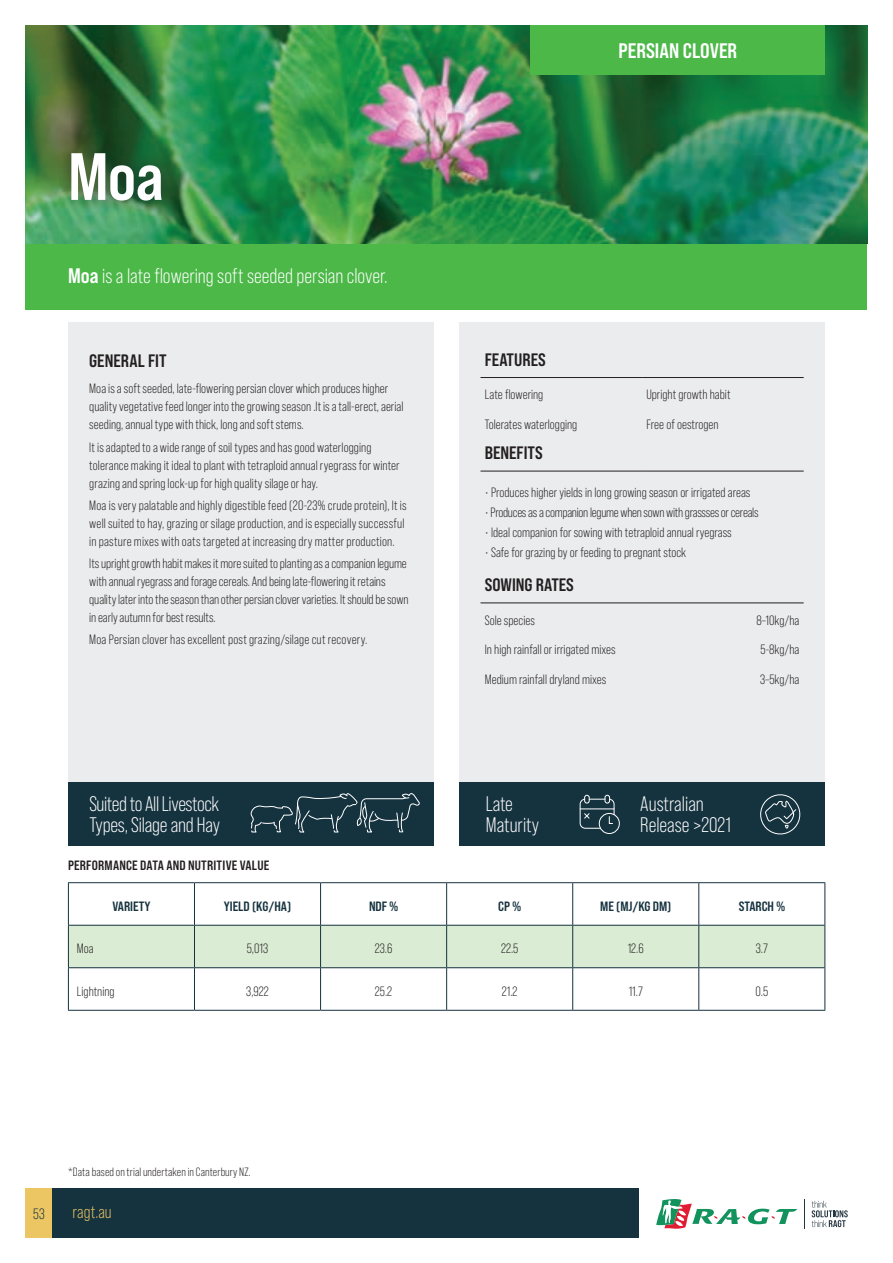
<style>
.page{position:relative;width:893px;height:1263px;background:#fff}
.page>*{position:absolute;margin:0;border:0;box-sizing:border-box;transform-origin:0 0}
.t1{font:66.75px "Bebas Neue Pro Sm E Bd";color:#fff}
.t2{font:21px/21px "Bebas Neue Pro";letter-spacing:-.005em;color:#fff}
.t3{font:21px "Bebas Neue Pro Sm E Bd";color:#fff}
.t4{font:18px "Bebas Neue Pro Sm E Bd";color:#231f20}
.t5{font:18px "Bebas Neue Pro";color:#ecc663}
.t6{font:15px "Bebas Neue Pro";color:#15323f}
.t7{font:13.5px/18px "Bebas Neue Pro";color:#231f20}
.t8{font:13.5px "Bebas Neue Pro";letter-spacing:-.02em;color:#231f20}
.t9{font:13.5px "Bebas Neue Pro Sm E Bd";color:#15323f}
.t10{font:13.5px "Bebas Neue Pro Sm E Bd";letter-spacing:.015em;color:#231f20}
.t11{font:12px "Bebas Neue Pro";letter-spacing:.01em;color:#231f20}
.s1{font-family:"Bebas Neue Pro Sm E Bd"}
</style>
<div class="page">
<svg style="left:69px;top:883px;width:755px;height:127px"></svg>
<div style="left:69px;top:926px;width:755px;height:41px;background:#daecd4"></div>
<hr style="left:68px;top:882px;width:126px;height:1px;background:#15323f">
<hr style="left:68px;top:883px;width:1px;height:42px;background:#15323f">
<hr style="left:194px;top:882px;width:127px;height:1px;background:#15323f">
<hr style="left:194px;top:883px;width:1px;height:42px;background:#15323f">
<hr style="left:321px;top:882px;width:126px;height:1px;background:#15323f">
<hr style="left:320px;top:883px;width:1px;height:42px;background:#15323f">
<hr style="left:447px;top:882px;width:126px;height:1px;background:#15323f">
<hr style="left:446px;top:883px;width:1px;height:42px;background:#15323f">
<hr style="left:573px;top:882px;width:126px;height:1px;background:#15323f">
<hr style="left:572px;top:883px;width:1px;height:42px;background:#15323f">
<hr style="left:699px;top:882px;width:126px;height:1px;background:#15323f">
<hr style="left:698px;top:883px;width:1px;height:42px;background:#15323f">
<hr style="left:824px;top:883px;width:1px;height:42px;background:#15323f">
<hr style="left:68px;top:925px;width:126px;height:1px;background:#15323f">
<hr style="left:68px;top:925px;width:1px;height:42px;background:#15323f">
<hr style="left:194px;top:925px;width:127px;height:1px;background:#15323f">
<hr style="left:194px;top:925px;width:1px;height:42px;background:#15323f">
<hr style="left:321px;top:925px;width:126px;height:1px;background:#15323f">
<hr style="left:320px;top:925px;width:1px;height:42px;background:#15323f">
<hr style="left:447px;top:925px;width:126px;height:1px;background:#15323f">
<hr style="left:446px;top:925px;width:1px;height:42px;background:#15323f">
<hr style="left:573px;top:925px;width:126px;height:1px;background:#15323f">
<hr style="left:572px;top:925px;width:1px;height:42px;background:#15323f">
<hr style="left:699px;top:925px;width:126px;height:1px;background:#15323f">
<hr style="left:698px;top:925px;width:1px;height:42px;background:#15323f">
<hr style="left:824px;top:925px;width:1px;height:42px;background:#15323f">
<hr style="left:68px;top:967px;width:126px;height:1px;background:#15323f">
<hr style="left:68px;top:968px;width:1px;height:42px;background:#15323f">
<hr style="left:194px;top:967px;width:127px;height:1px;background:#15323f">
<hr style="left:194px;top:968px;width:1px;height:42px;background:#15323f">
<hr style="left:321px;top:967px;width:126px;height:1px;background:#15323f">
<hr style="left:320px;top:968px;width:1px;height:42px;background:#15323f">
<hr style="left:447px;top:967px;width:126px;height:1px;background:#15323f">
<hr style="left:446px;top:968px;width:1px;height:42px;background:#15323f">
<hr style="left:573px;top:967px;width:126px;height:1px;background:#15323f">
<hr style="left:572px;top:968px;width:1px;height:42px;background:#15323f">
<hr style="left:699px;top:967px;width:126px;height:1px;background:#15323f">
<hr style="left:698px;top:968px;width:1px;height:42px;background:#15323f">
<hr style="left:824px;top:968px;width:1px;height:42px;background:#15323f">
<hr style="left:68px;top:1010px;width:126px;height:1px;background:#15323f">
<hr style="left:194px;top:1010px;width:127px;height:1px;background:#15323f">
<hr style="left:321px;top:1010px;width:126px;height:1px;background:#15323f">
<hr style="left:447px;top:1010px;width:126px;height:1px;background:#15323f">
<hr style="left:573px;top:1010px;width:126px;height:1px;background:#15323f">
<hr style="left:699px;top:1010px;width:126px;height:1px;background:#15323f">
<img style="left:26px;top:26px;width:841px;height:218px">
<div style="left:57px;top:139px;width:118px;height:75px;background:#231f20;opacity:.6"></div>
<div style="left:26px;top:244px;width:841px;height:65px;background:#4cb848"></div>
<div style="left:68px;top:322px;width:366px;height:461px;background:#ebeced"></div>
<div style="left:459px;top:322px;width:366px;height:475px;background:#ebeced"></div>
<hr style="left:480px;top:471px;width:162px;height:1px;background:#231f20">
<hr style="left:642px;top:471px;width:162px;height:1px;background:#231f20">
<hr style="left:480px;top:602px;width:162px;height:1px;background:#231f20">
<hr style="left:642px;top:602px;width:162px;height:1px;background:#231f20">
<hr style="left:480px;top:377px;width:162px;height:1px;background:#231f20">
<hr style="left:642px;top:377px;width:162px;height:1px;background:#231f20">
<div style="left:531px;top:26px;width:294px;height:49px;background:#4cb848"></div>
<div style="left:459px;top:783px;width:366px;height:63px;background:#15323f"></div>
<div style="left:68px;top:783px;width:366px;height:63px;background:#15323f"></div>
<svg style="left:251px;top:793px;width:168px;height:39px"></svg>
<div style="left:584px;top:795px;width:6px;height:8px;border:1px solid #fff;border-radius:2px"></div>
<div style="left:605px;top:795px;width:5px;height:8px;border:1px solid #fff;border-radius:2px"></div>
<div style="left:599px;top:813px;width:21px;height:21px;border:1px solid #fff;border-radius:50%"></div>
<svg style="left:580px;top:798px;width:35px;height:31px"></svg>
<svg style="left:760px;top:794px;width:40px;height:40px"></svg>
<div style="left:52px;top:1188px;width:587px;height:49px;background:#15323f"></div>
<div style="left:26px;top:1188px;width:26px;height:49px;background:#ecc663"></div>
<svg style="left:656px;top:1199px;width:141px;height:29px"></svg>
<svg style="left:812px;top:1201px;width:36px;height:26px"></svg>
<svg style="left:804px;top:1199px;width:1px;height:29px"></svg>
<p class="t1" style="left:68px;top:137px;width:97px">Moa</p>
<p class="t2" style="left:68px;top:265px;width:321px"><span class="s1">Moa</span> is a late flowering soft seeded persian clover.</p>
<p class="t4" style="left:89px;top:350px;width:79px">GENERAL FIT</p>
<p class="t7" style="left:89px;top:380px;width:316px">Moa is a soft seeded, late-flowering persian clover which produces higher quality vegetative feed longer into the growing season .It is a tall-erect, aerial seeding, annual type with thick, long and soft stems.</p>
<p class="t7" style="left:89px;top:438px;width:312px">It is adapted to a wide range of soil types and has good waterlogging tolerance making it ideal to plant with tetraploid annual ryegrass for winter grazing and spring lock-up for high quality silage or hay.</p>
<p class="t7" style="left:89px;top:496px;width:319px">Moa is very palatable and highly digestible feed (20-23% crude protein), It is well suited to hay, grazing or silage production, and is especially successful in pasture mixes with oats targeted at increasing dry matter production.</p>
<p class="t7" style="left:89px;top:554px;width:321px">Its upright growth habit makes it more suited to planting as a companion legume with annual ryegrass and forage cereals. And being late-flowering it retains quality later into the season than other persian clover varieties. It should be sown in early autumn for best results.</p>
<p class="t7" style="left:89px;top:631px;width:279px">Moa Persian clover has excellent post grazing/silage cut recovery.</p>
<p class="t2" style="left:89px;top:794px;width:132px">Suited to All Livestock<br>Types, Silage and Hay</p>
<p class="t10" style="left:68px;top:857px;width:203px">PERFORMANCE DATA AND NUTRITIVE VALUE</p>
<p class="t3" style="left:618px;top:38px;width:120px">PERSIAN CLOVER</p>
<p class="t4" style="left:485px;top:349px;width:63px">FEATURES</p>
<p class="t7" style="left:485px;top:385px;width:60px">Late flowering</p>
<p class="t7" style="left:646px;top:385px;width:86px">Upright growth habit</p>
<p class="t7" style="left:485px;top:415px;width:94px">Tolerates waterlogging</p>
<p class="t7" style="left:646px;top:415px;width:74px">Free of oestrogen</p>
<p class="t4" style="left:485px;top:442px;width:60px">BENEFITS</p>
<p class="t7" style="left:485px;top:483px;width:267px">• Produces higher yields in long growing season or irrigated areas</p>
<p class="t8" style="left:485px;top:504px;width:275px">• Produces as a companion legume when sown with grassses or cereals</p>
<p class="t7" style="left:485px;top:523px;width:248px">• Ideal companion for sowing with tetraploid annual ryegrass</p>
<p class="t7" style="left:485px;top:543px;width:203px">• Safe for grazing by or feeding to pregnant stock</p>
<p class="t4" style="left:485px;top:574px;width:91px">SOWING RATES</p>
<p class="t7" style="left:485px;top:611px;width:52px">Sole species</p>
<p class="t7" style="left:756px;top:611px;width:44px">8–10kg/ha</p>
<p class="t7" style="left:485px;top:641px;width:132px">In high rainfall or irrigated mixes</p>
<p class="t7" style="left:761px;top:641px;width:40px">5-8kg/ha</p>
<p class="t7" style="left:485px;top:670px;width:123px">Medium rainfall dryland mixes</p>
<p class="t7" style="left:760px;top:670px;width:41px">3–5kg/ha</p>
<p class="t2" style="left:486px;top:794px;width:55px">Late<br>Maturity</p>
<p class="t2" style="left:640px;top:794px;width:92px">Australian<br>Release &gt;2021</p>
<p class="t9" style="left:112px;top:898px;width:40px">VARIETY</p>
<p class="t9" style="left:224px;top:898px;width:69px">YIELD (KG/HA)</p>
<p class="t9" style="left:369px;top:898px;width:31px">NDF %</p>
<p class="t9" style="left:498px;top:898px;width:24px">CP %</p>
<p class="t9" style="left:600px;top:898px;width:73px">ME (MJ/KG DM)</p>
<p class="t9" style="left:739px;top:898px;width:48px">STARCH %</p>
<p class="t7" style="left:77px;top:939px;width:18px">Moa</p>
<p class="t7" style="left:247px;top:939px;width:23px">5,013</p>
<p class="t7" style="left:375px;top:939px;width:19px">23.6</p>
<p class="t7" style="left:501px;top:939px;width:19px">22.5</p>
<p class="t7" style="left:628px;top:939px;width:18px">12.6</p>
<p class="t7" style="left:756px;top:939px;width:14px">3.7</p>
<p class="t7" style="left:77px;top:982px;width:39px">Lightning</p>
<p class="t7" style="left:246px;top:982px;width:24px">3,922</p>
<p class="t7" style="left:375px;top:982px;width:19px">25.2</p>
<p class="t7" style="left:502px;top:982px;width:17px">21.2</p>
<p class="t7" style="left:629px;top:982px;width:16px">11.7</p>
<p class="t7" style="left:755px;top:982px;width:14px">0.5</p>
<p class="t11" style="left:68px;top:1165px;width:184px">*Data based on trial undertaken in Canterbury NZ.</p>
<p class="t6" style="left:33px;top:1205px;width:13px">53</p>
<h3 class="t5" style="left:73px;top:1202px;width:41px">ragt.au</h3>
</div>
